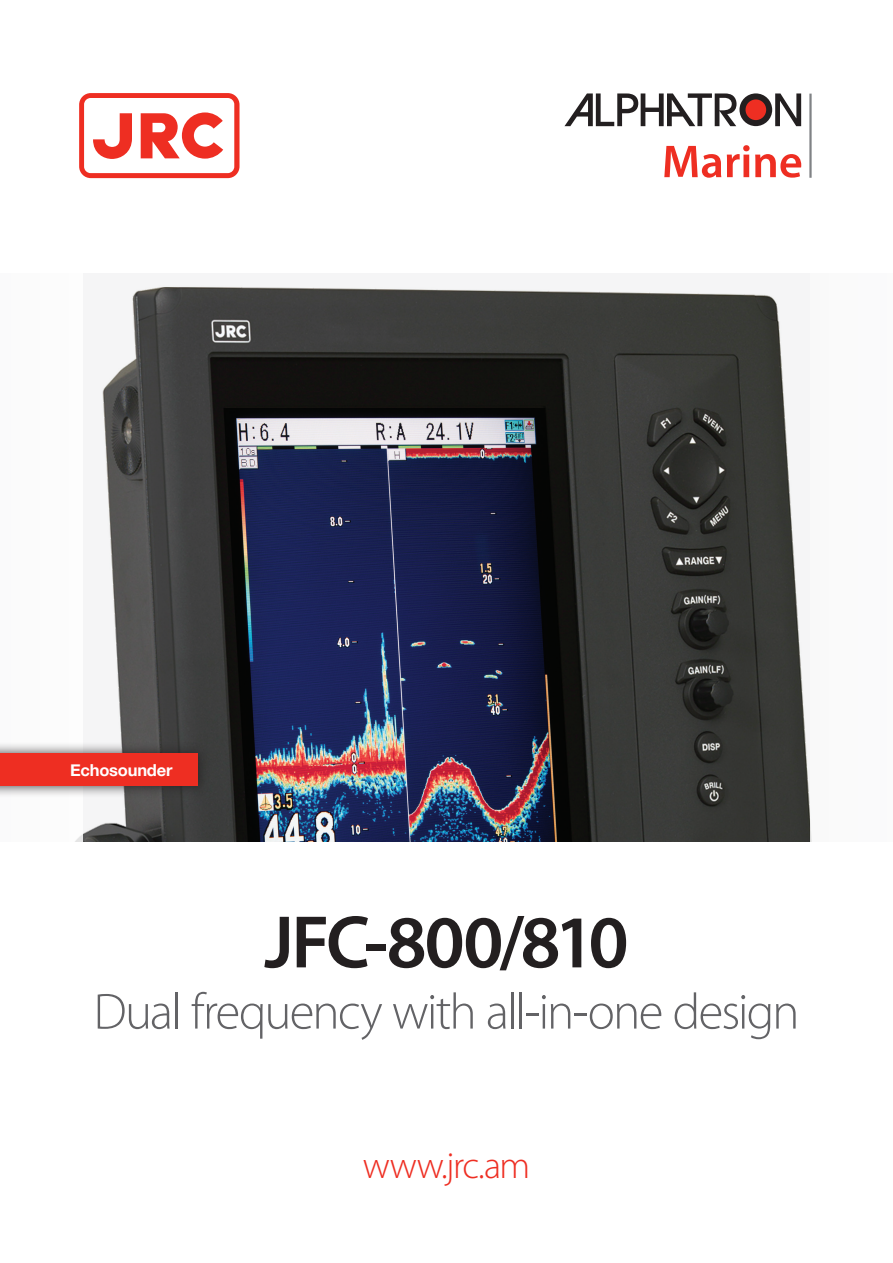
<style>
.page{position:relative;width:893px;height:1263px;background:#fff}
.page>*{position:absolute;margin:0;border:0;box-sizing:border-box;transform-origin:0 0}
.t1{font:600 75px "Myriad Pro";letter-spacing:-.04em;color:#231f20}
.t2{font:300 51px "Myriad Pro";letter-spacing:-.04em;color:#636366}
.t3{font:300 37.5px "Myriad Pro";letter-spacing:-.04em;color:#ee2e22}
.t4{font:700 16.5px "Helvetica Neue";letter-spacing:-.01em;color:#fff}
</style>
<div class="page">
<img style="left:82px;top:285px;width:728px;height:557px">
<div style="left:0;top:273px;width:82px;height:569px;background:#fbfbfb"></div>
<div style="left:810px;top:273px;width:83px;height:569px;background:#fafafa"></div>
<svg style="left:664px;top:146px;width:57px;height:32px"></svg>
<svg style="left:727px;top:145px;width:74px;height:33px"></svg>
<svg style="left:564px;top:93px;width:172px;height:33px"></svg>
<svg style="left:775px;top:93px;width:26px;height:33px"></svg>
<div style="left:739px;top:93px;width:33px;height:33px;background:#231f20;border-radius:50%"></div>
<div style="left:745px;top:99px;width:21px;height:21px;background:#ee2e22;border-radius:50%"></div>
<hr style="left:809px;top:94px;width:3px;height:84px;background:#808285">
<svg style="left:79px;top:93px;width:160px;height:85px"></svg>
<div style="left:0;top:742px;width:209px;height:56px;background:#231f20;opacity:.85"></div>
<div style="left:0;top:753px;width:198px;height:33px;background:#ee2e22"></div>
<p class="t4" style="left:70px;top:757px;width:104px">Echosounder</p>
<p class="t1" style="left:264px;top:894px;width:366px">JFC-800/810</p>
<p class="t2" style="left:94px;top:981px;width:707px">Dual frequency with all-in-one design</p>
<p class="t3" style="left:363px;top:1143px;width:169px">www.jrc.am</p>
</div>
